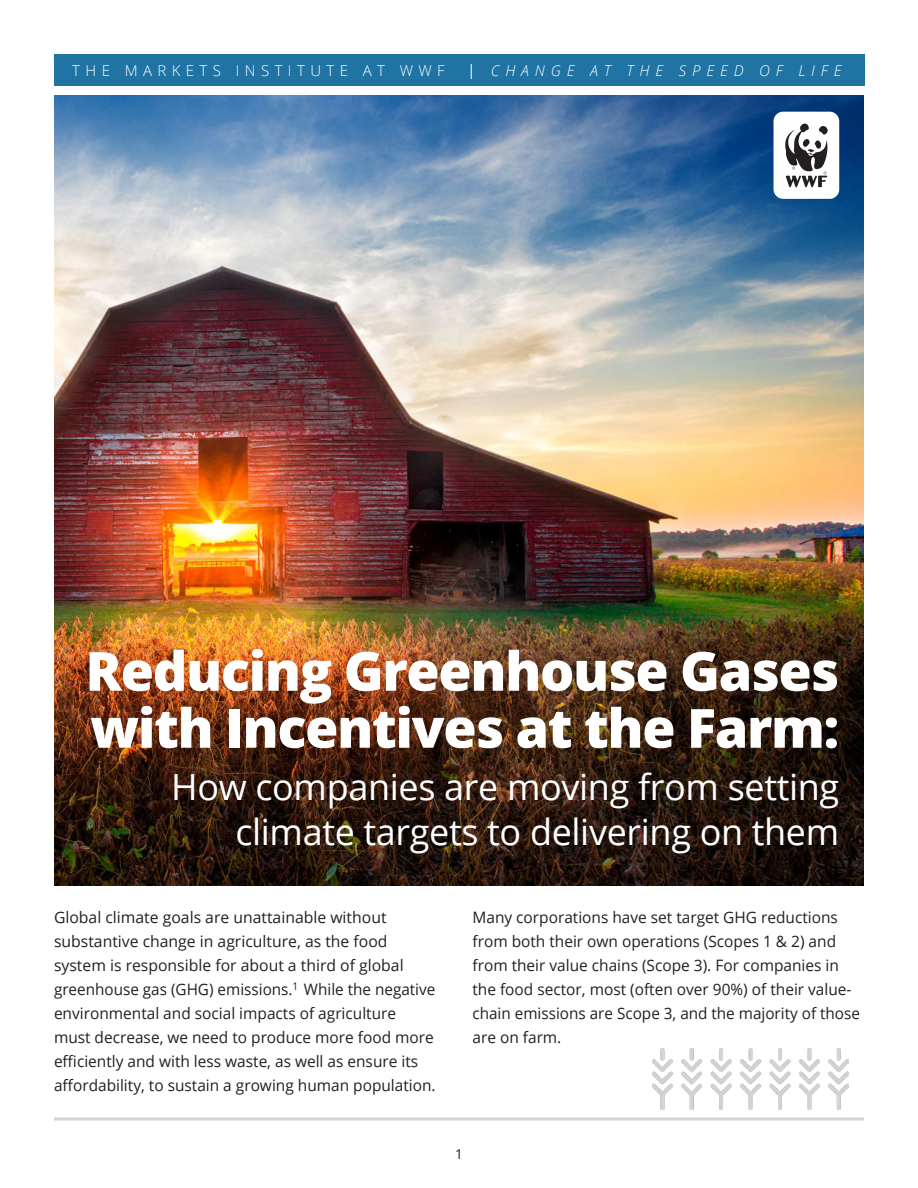
<style>
.page{position:relative;width:918px;height:1188px;background:#fff}
.page>*{position:absolute;margin:0;border:0;box-sizing:border-box;transform-origin:0 0}
.t1{font:800 54px/57px "Open Sans";letter-spacing:-.025em;color:#fff}
.t2{font:36px/45px "Open Sans";letter-spacing:-.01em;color:#fff;text-align:right}
.t3{font:15.75px/24px "Open Sans";color:#231f20}
.t4{font:300 15px "Open Sans";letter-spacing:.36em;color:#fff}
.t5{font:13.5px "Open Sans";color:#231f20}
.s1{font-size:21px}
.s2{font-style:italic}
</style>
<div class="page">
<div style="left:54px;top:54px;width:810px;height:32px;background:#2074a3"></div>
<hr style="left:54px;top:1117px;width:810px;height:3px;background:#d1d2d4">
<img style="left:54px;top:96px;width:810px;height:790px">
<img style="left:652px;top:1049px;width:197px;height:61px">
<div style="left:774px;top:112px;width:65px;height:87px;background:#fff;border-radius:10px"></div>
<svg style="left:785px;top:123px;width:43px;height:64px"></svg>
<p class="t4" style="left:72px;top:63px;width:771px">THE MARKETS INSTITUTE AT WWF <span class="s1">I</span> <span class="s2">CHANGE AT THE SPEED OF LIFE</span></p>
<h1 class="t1" style="left:85px;top:648px;width:755px">Reducing Greenhouse Gases with Incentives at the Farm:</h1>
<h2 class="t2" style="left:171px;top:768px;width:670px">How companies are moving from setting climate targets to delivering on them</h2>
<p class="t3" style="left:54px;top:906px;width:383px">Global climate goals are unattainable without substantive change in agriculture, as the food system is responsible for about a third of global greenhouse gas (GHG) emissions.<sup>1</sup> While the negative environmental and social impacts of agriculture must decrease, we need to produce more food more efficiently and with less waste, as well as ensure its affordability, to sustain a growing human population.</p>
<p class="t3" style="left:472px;top:906px;width:389px">Many corporations have set target GHG reductions from both their own operations (Scopes 1 &amp; 2) and from their value chains (Scope 3). For companies in the food sector, most (often over 90%) of their value&shy;chain emissions are Scope 3, and the majority of those are on farm.</p>
<p class="t5" style="left:455px;top:1149px;width:9px">1</p>
</div>
